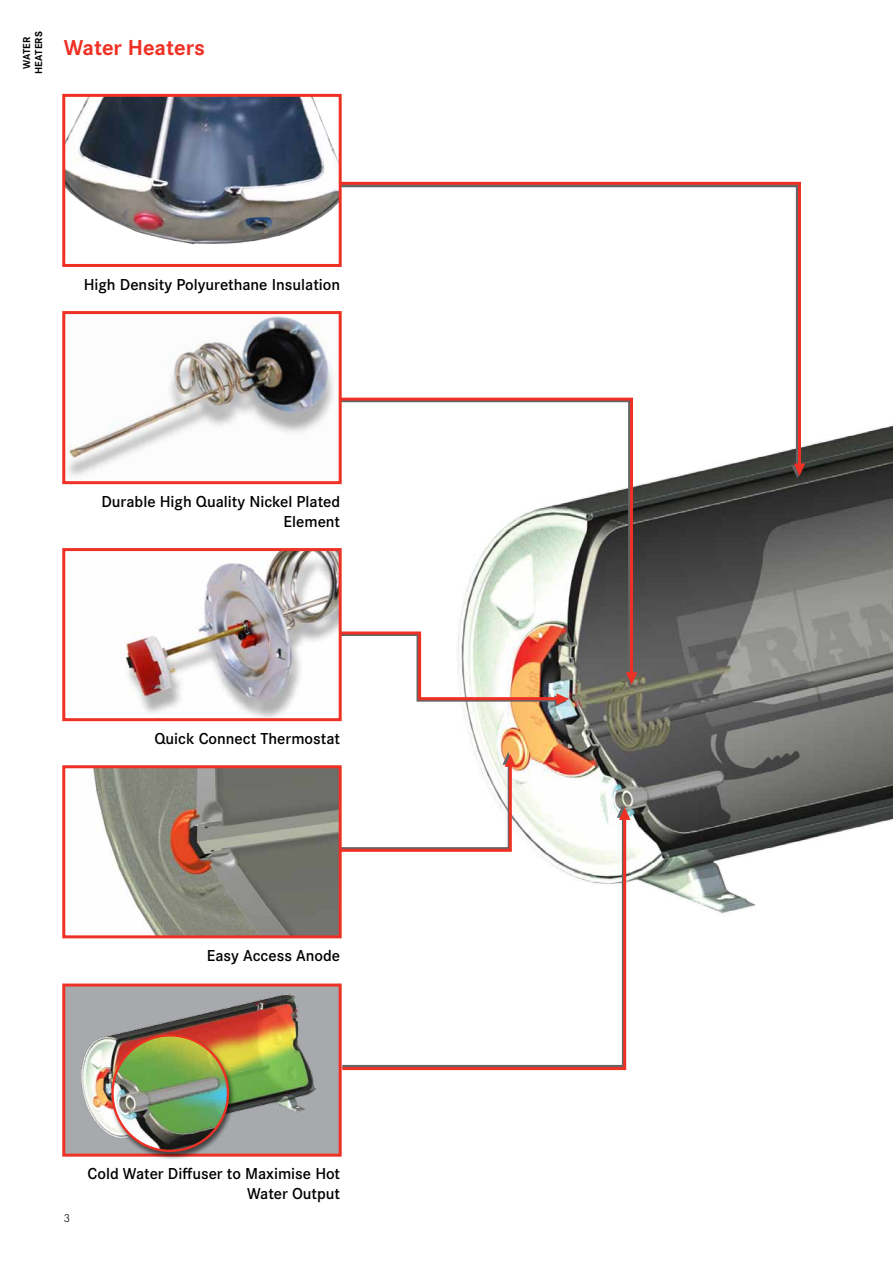
<style>
.page{position:relative;width:893px;height:1263px;background:#fff}
.page>*{position:absolute;margin:0;border:0;box-sizing:border-box;transform-origin:0 0}
.t1{font:700 22.5px "Corporate S";color:#ee3124}
.t2{font:600 16.5px/19.8px "Corporate S";color:#000;text-align:right}
.t3{font:300 12px "Corporate S";color:#000}
.t4{font:700 10.5px/12px "Corporate S";letter-spacing:.01em;color:#000;text-align:center}
</style>
<div class="page">
<img style="left:463px;top:425px;width:430px;height:489px">
<svg style="left:792px;top:463px;width:13px;height:15px"></svg>
<svg style="left:342px;top:181px;width:460px;height:288px"></svg>
<svg style="left:624px;top:672px;width:13px;height:15px"></svg>
<svg style="left:337px;top:396px;width:297px;height:283px"></svg>
<img style="left:342px;top:630px;width:227px;height:77px">
<svg style="left:463px;top:752px;width:53px;height:55px"></svg>
<svg style="left:463px;top:807px;width:154px;height:7px"></svg>
<svg style="left:617px;top:805px;width:13px;height:15px"></svg>
<svg style="left:339px;top:814px;width:289px;height:257px"></svg>
<div style="left:62px;top:983px;width:280px;height:173px;background:#a7a9ac;border:3px solid #ee3124"></div>
<img style="left:81px;top:994px;width:235px;height:140px">
<div style="left:109px;top:1033px;width:127px;height:127px;background:#000;opacity:.6"></div>
<img style="left:112px;top:1035px;width:116px;height:116px;border-radius:58px">
<div style="left:111px;top:1034px;width:118px;height:118px;border:2px solid #ee3124;border-radius:50%"></div>
<img style="left:67px;top:315px;width:271px;height:165px">
<div style="left:62px;top:311px;width:280px;height:173px;border:3px solid #ee3124"></div>
<img style="left:125px;top:552px;width:213px;height:165px">
<div style="left:62px;top:548px;width:280px;height:173px;border:3px solid #ee3124"></div>
<img style="left:93px;top:769px;width:245px;height:165px">
<div style="left:62px;top:765px;width:280px;height:173px;border:3px solid #ee3124"></div>
<img style="left:66px;top:98px;width:272px;height:147px">
<div style="left:62px;top:94px;width:280px;height:173px;border:3px solid #ee3124"></div>
<p class="t4" style="left:20px;top:74px;width:44px;rotate:-90deg">Water<br>Heaters</p>
<h1 class="t1" style="left:64px;top:30px;width:143px">Water Heaters</h1>
<p class="t2" style="left:84px;top:273px;width:258px">High Density Polyurethane Insulation</p>
<p class="t2" style="left:101px;top:490px;width:240px">Durable High Quality Nickel Plated<br>Element</p>
<p class="t2" style="left:154px;top:727px;width:187px">Quick Connect Thermostat</p>
<p class="t2" style="left:207px;top:945px;width:135px">Easy Access Anode</p>
<p class="t3" style="left:64px;top:1209px;width:8px">3</p>
<p class="t2" style="left:88px;top:1163px;width:254px">Cold Water Diffuser to Maximise Hot<br>Water Output</p>
</div>
